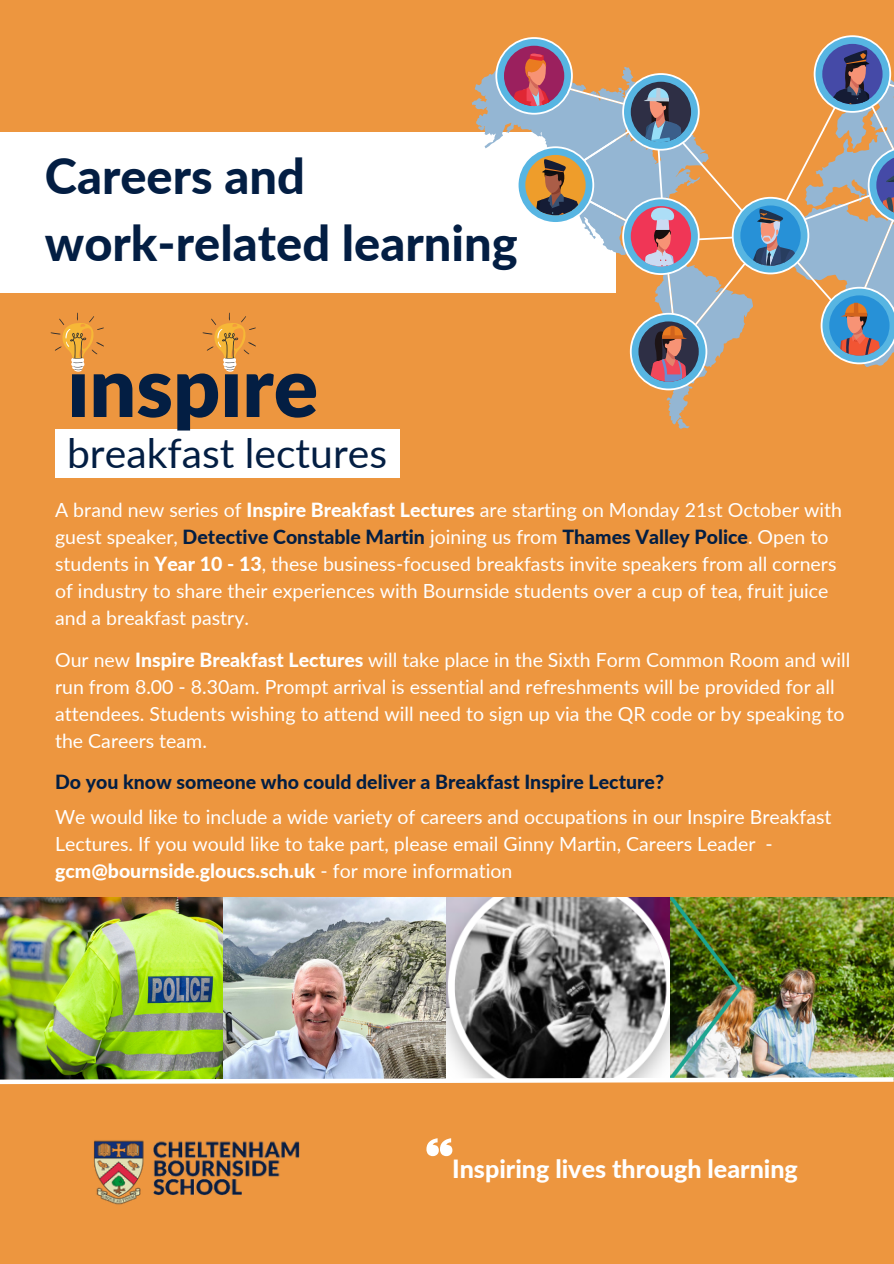
<style>
.page{position:relative;width:894px;height:1264px;background:#fff}
.page>*{position:absolute;margin:0;border:0;box-sizing:border-box;transform-origin:0 0}
.t1{font:900 82.35px "Lato";color:#031e43}
.t2{font:800 48.75px/67.9px "Lato";color:#031e43}
.t3{font:40.8px "Lato";color:#031e43}
.t4{font:800 25.05px "Lato";color:#fff}
.t5{font:19.5px/27px "Lato";color:#fff}
.t6{font:800 19.5px "Lato";color:#031e43}
.s1{font-weight:800}
.s2{font-weight:800;color:#031e43}
</style>
<div class="page">
<div style="left:0;top:0;width:893px;height:1263px;background:#ed963f"></div>
<div style="left:0;top:133px;width:615px;height:160px;background:#fff"></div>
<svg style="left:470px;top:71px;width:220px;height:357px"></svg>
<svg style="left:537px;top:68px;width:85px;height:282px"></svg>
<svg style="left:495px;top:37px;width:77px;height:78px"></svg>
<svg style="left:516px;top:146px;width:78px;height:78px"></svg>
<svg style="left:622px;top:35px;width:271px;height:355px"></svg>
<svg style="left:426px;top:1138px;width:26px;height:18px"></svg>
<img style="left:93px;top:1140px;width:207px;height:65px">
<div style="left:55px;top:429px;width:344px;height:48px;background:#fff"></div>
<svg style="left:51px;top:313px;width:52px;height:58px"></svg>
<svg style="left:202px;top:313px;width:53px;height:58px"></svg>
<img style="left:0;top:897px;width:893px;height:178px">
<svg style="left:0;top:1075px;width:893px;height:10px"></svg>
<h3 class="t2" style="left:45px;top:141px;width:474px">Careers and work-related learning</h3>
<p class="t1" style="left:67px;top:336px;width:252px">inspire</p>
<p class="t3" style="left:67px;top:428px;width:321px">breakfast lectures</p>
<h2 class="t5" style="left:55px;top:496px;width:788px">A brand new series of <span class="s1">Inspire Breakfast Lectures</span> are starting on Monday 21st October with guest speaker, <span class="s2">Detective Constable Martin</span> joining us from <span class="s2">Thames Valley Police</span>. Open to students in <span class="s1">Year 10 - 13</span>, these business-focused breakfasts invite speakers from all corners of industry to share their experiences with Bournside students over a cup of tea, fruit juice and a breakfast pastry.</h2>
<p class="t5" style="left:55px;top:645px;width:796px">Our new <span class="s1">Inspire Breakfast Lectures</span> will take place in the Sixth Form Common Room and will run from 8.00 - 8.30am. Prompt arrival is essential and refreshments will be provided for all attendees. Students wishing to attend will need to sign up via the QR code or by speaking to the Careers team.</p>
<p class="t6" style="left:55px;top:770px;width:610px">Do you know someone who could deliver a Breakfast Inspire Lecture?</p>
<h1 class="t5" style="left:55px;top:803px;width:777px">We would like to include a wide variety of careers and occupations in our Inspire Breakfast<br>Lectures. If you would like to take part, please email Ginny Martin, Careers Leader - <span class="s1">gcm@bournside.gloucs.sch.uk</span> - for more information</h1>
<p class="t4" style="left:452px;top:1152px;width:347px">Inspiring lives through learning</p>
</div>
